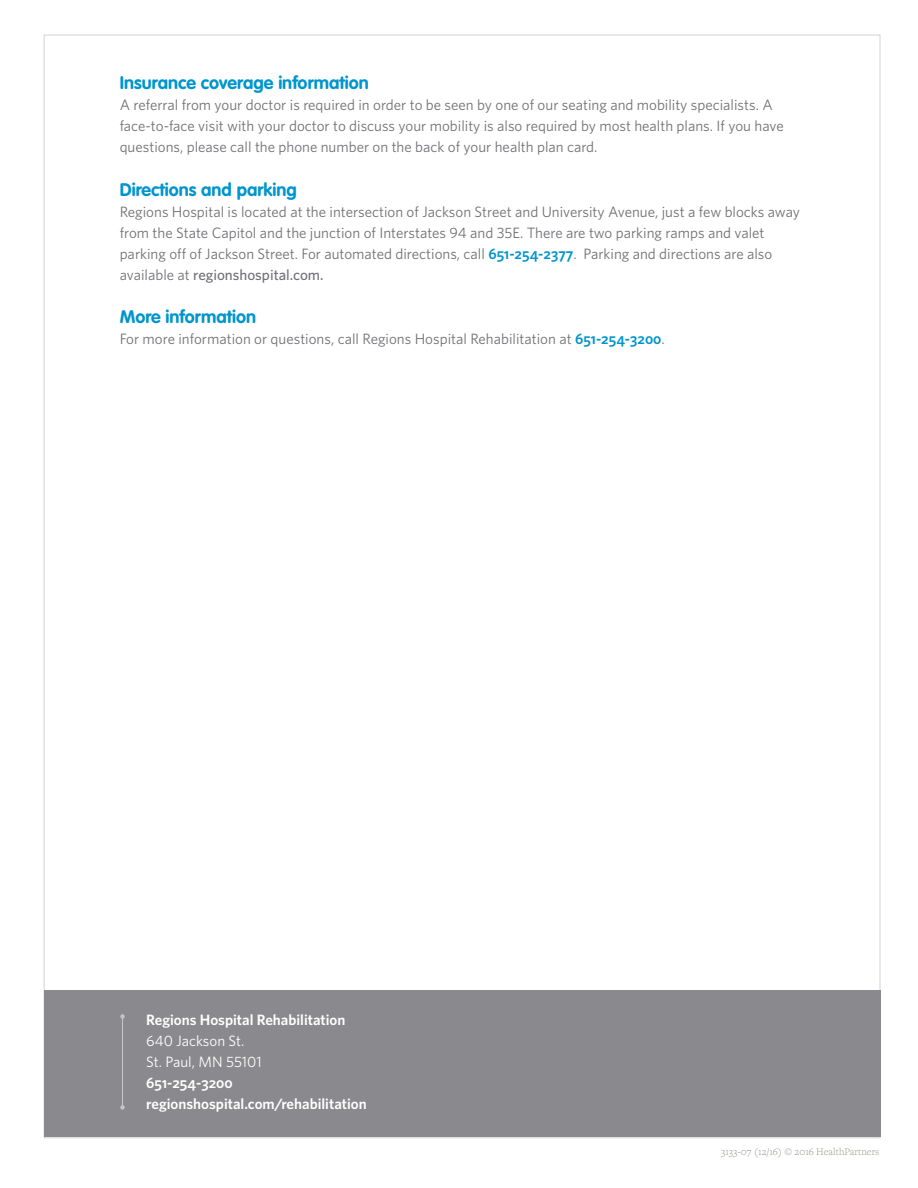
<style>
.page{position:relative;width:918px;height:1188px;background:#fff}
.page>*{position:absolute;margin:0;border:0;box-sizing:border-box;transform-origin:0 0}
.t1{font:700 18px "VAG Rounded";color:#0095ce}
.t2{font:15px/21px "Whitney HTF";color:#717074}
.t3{font:600 15px "Whitney HTF";color:#fff}
.t4{font:15px/21px "Whitney HTF";color:#fff}
.t5{font:15px "Whitney HTF Semi Bold SC";color:#fff}
.t6{font:300 10.5px "Freight Text Pro";color:#96968d}
.s1{font-family:"Whitney HTF Semi Bold SC";color:#0095ce}
.s2{font-weight:500}
</style>
<div class="page">
<div style="left:44px;top:990px;width:837px;height:147px;background:#8a8a8e"></div>
<hr style="left:122px;top:1016px;width:1px;height:91px;background:#fff">
<svg style="left:120px;top:1014px;width:5px;height:5px"></svg>
<svg style="left:120px;top:1105px;width:5px;height:5px"></svg>
<p class="t1" style="left:120px;top:72px;width:251px">Insurance coverage information</p>
<p class="t2" style="left:120px;top:94px;width:666px">A referral from your doctor is required in order to be seen by one of our seating and mobility specialists. A face-to-face visit with your doctor to discuss your mobility is also required by most health plans. If you have questions, please call the phone number on the back of your health plan card.</p>
<p class="t1" style="left:120px;top:179px;width:178px">Directions and parking</p>
<p class="t2" style="left:120px;top:201px;width:682px">Regions Hospital is located at the intersection of Jackson Street and University Avenue, just a few blocks away from the State Capitol and the junction of Interstates 94 and 35E. There are two parking ramps and valet parking off of Jackson Street. For automated directions, call <span class="s1">651-254-2377</span>. Parking and directions are also available at <span class="s2">regionshospital.com.</span></p>
<p class="t1" style="left:120px;top:306px;width:138px">More information</p>
<p class="t2" style="left:120px;top:328px;width:547px">For more information or questions, call Regions Hospital Rehabilitation at <span class="s1">651-254-3200</span>.</p>
<p class="t3" style="left:146px;top:1010px;width:201px">Regions Hospital Rehabilitation</p>
<p class="t4" style="left:146px;top:1030px;width:117px">640 Jackson St.<br>St. Paul, MN 55101</p>
<p class="t5" style="left:146px;top:1074px;width:88px">651-254-3200</p>
<p class="t3" style="left:146px;top:1094px;width:222px">regionshospital.com/rehabilitation</p>
<p class="t6" style="left:721px;top:1145px;width:160px">3133-07 (12/16) © 2016 HealthPartners</p>
</div>
